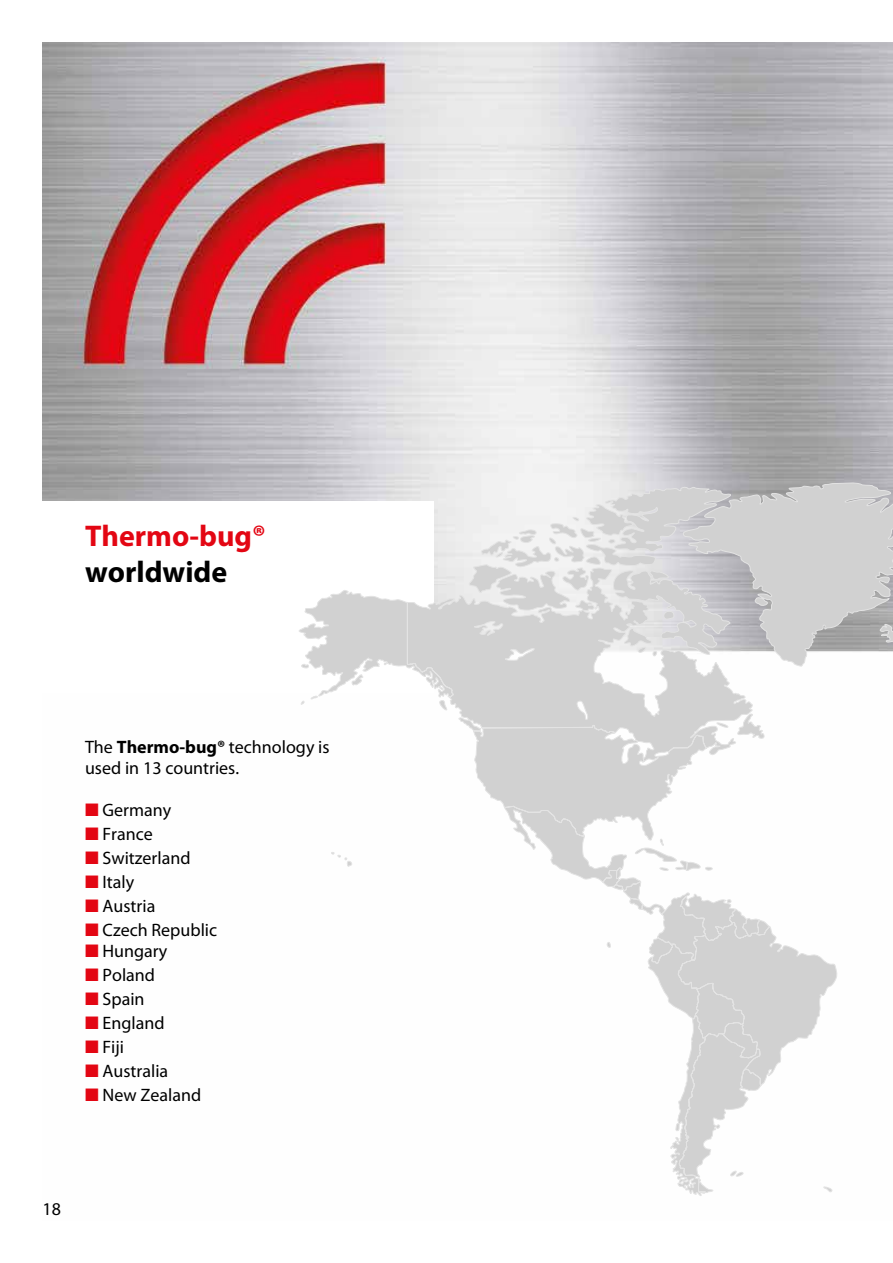
<style>
.page{position:relative;width:893px;height:1263px;background:#fff}
.page>*{position:absolute;margin:0;border:0;box-sizing:border-box;transform-origin:0 0}
.t1{font:700 30px "Myriad Pro";color:#e30613}
.t2{font:700 30px "Myriad Pro";color:#000}
.t3{font:18px/21px "Myriad Pro";color:#000}
.s1{font-weight:700}
.s2{color:#e30613}
</style>
<div class="page">
<img style="left:43px;top:43px;width:850px;height:458px">
<svg style="left:299px;top:482px;width:594px;height:714px"></svg>
<h1 class="t1" style="left:85px;top:516px;width:182px">Thermo-bug®</h1>
<h1 class="t2" style="left:85px;top:552px;width:144px">worldwide</h1>
<p class="t3" style="left:85px;top:737px;width:246px">The <span class="s1">Thermo-bug®</span> technology is used in 13 countries.</p>
<p class="t3" style="left:85px;top:800px;width:88px"><span class="s2">■</span> Germany</p>
<p class="t3" style="left:85px;top:824px;width:69px"><span class="s2">■</span> France</p>
<p class="t3" style="left:85px;top:848px;width:107px"><span class="s2">■</span> Switzerland</p>
<p class="t3" style="left:85px;top:872px;width:51px"><span class="s2">■</span> Italy</p>
<p class="t3" style="left:85px;top:895px;width:72px"><span class="s2">■</span> Austria</p>
<p class="t3" style="left:85px;top:919px;width:134px"><span class="s2">■</span> Czech Republic</p>
<p class="t3" style="left:85px;top:940px;width:84px"><span class="s2">■</span> Hungary</p>
<p class="t3" style="left:85px;top:964px;width:72px"><span class="s2">■</span> Poland</p>
<p class="t3" style="left:85px;top:988px;width:61px"><span class="s2">■</span> Spain</p>
<p class="t3" style="left:85px;top:1012px;width:81px"><span class="s2">■</span> England</p>
<p class="t3" style="left:85px;top:1036px;width:41px"><span class="s2">■</span> Fiji</p>
<p class="t3" style="left:85px;top:1060px;width:85px"><span class="s2">■</span> Australia</p>
<p class="t3" style="left:85px;top:1084px;width:118px"><span class="s2">■</span> New Zealand</p>
<p class="t3" style="left:43px;top:1198px;width:20px">18</p>
</div>
